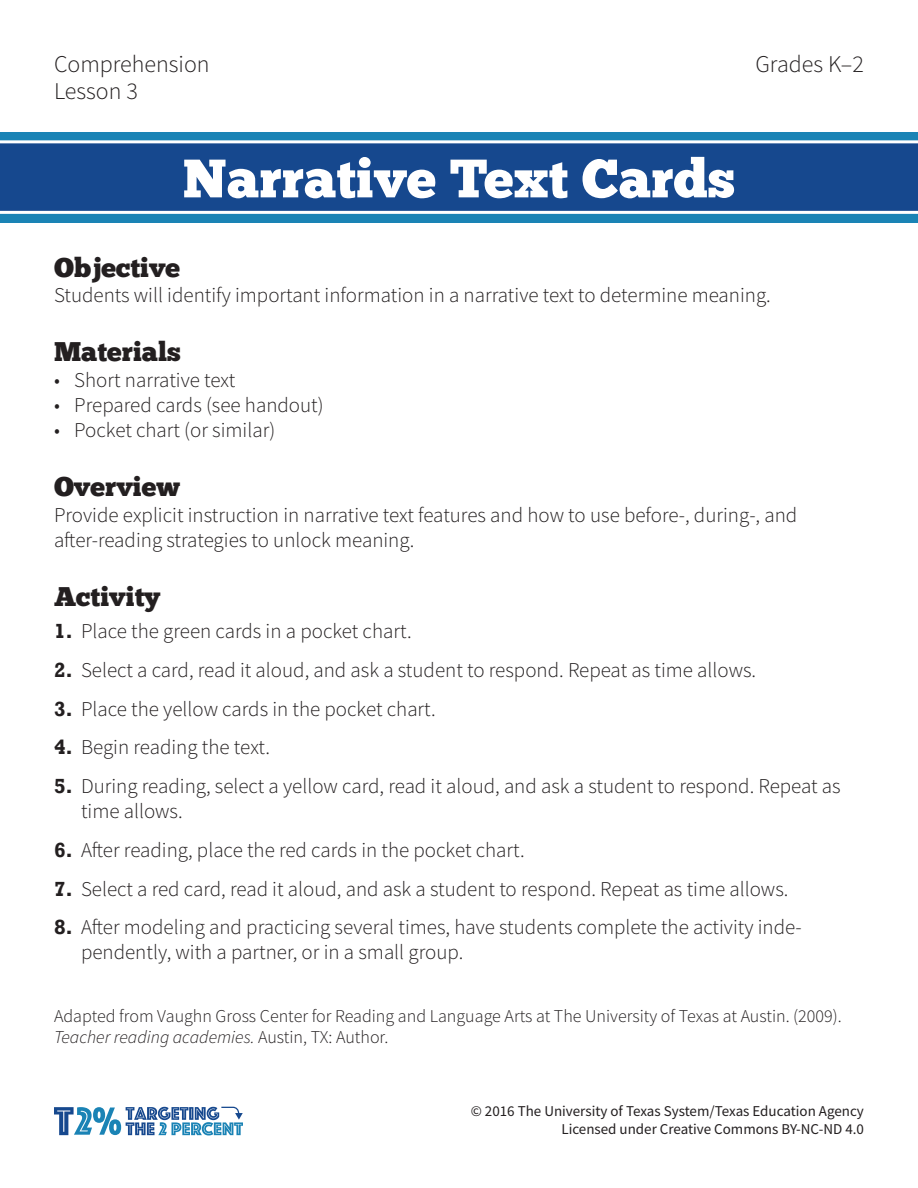
<style>
.page{position:relative;width:918px;height:1188px;background:#fff}
.page>*{position:absolute;margin:0;border:0;box-sizing:border-box;transform-origin:0 0}
.t1{font:54px "Chunk Five";color:#fff}
.t2{font:27px "Chunk Five";color:#231f20}
.t3{font:300 24px "Source Sans Pro";color:#231f20}
.t4{font:300 21px/25.2px "Source Sans Pro";color:#231f20}
.Reference{font:300 18px/21.6px "Source Sans Pro";color:#231f20}
.t5{font:15px/18px "Source Sans Pro";color:#231f20;text-align:right}
.s1{font-family:"Rockwell";font-weight:700}
.s2{font-style:italic}
</style>
<div class="page">
<svg style="left:54px;top:1106px;width:189px;height:29px"></svg>
<div style="left:0;top:132px;width:918px;height:90px;background:#1a83b5"></div>
<svg style="left:0;top:140px;width:918px;height:74px;background:#285797"></svg>
<p class="t3" style="left:54px;top:49px;width:157px">Comprehension</p>
<p class="t3" style="left:755px;top:49px;width:110px">Grades K–2</p>
<p class="t3" style="left:54px;top:76px;width:85px">Lesson 3</p>
<p class="t1" style="left:183px;top:153px;width:554px">Narrative Text Cards</p>
<p class="t2" style="left:54px;top:255px;width:128px">Objective</p>
<p class="t4" style="left:54px;top:282px;width:718px">Students will identify important information in a narrative text to determine meaning.</p>
<h1 class="t2" style="left:54px;top:339px;width:128px">Materials</h1>
<p class="t4" style="left:54px;top:367px;width:183px">• Short narrative text</p>
<p class="t4" style="left:54px;top:392px;width:271px">• Prepared cards (see handout)</p>
<p class="t4" style="left:54px;top:417px;width:223px">• Pocket chart (or similar)</p>
<h1 class="t2" style="left:54px;top:474px;width:127px">Overview</h1>
<p class="t4" style="left:54px;top:502px;width:745px">Provide explicit instruction in narrative text features and how to use before-, during-, and after-reading strategies to unlock meaning.</p>
<h1 class="t2" style="left:54px;top:584px;width:108px">Activity</h1>
<p class="t4" style="left:54px;top:619px;width:359px"><span class="s1">1.</span> Place the green cards in a pocket chart.</p>
<p class="t4" style="left:54px;top:657px;width:704px"><span class="s1">2.</span> Select a card, read it aloud, and ask a student to respond. Repeat as time allows.</p>
<p class="t4" style="left:54px;top:696px;width:383px"><span class="s1">3.</span> Place the yellow cards in the pocket chart.</p>
<p class="t4" style="left:54px;top:735px;width:217px"><span class="s1">4.</span> Begin reading the text.</p>
<p class="t4" style="left:81px;top:773px;width:761px;text-indent:-27px"><span class="s1">5.</span> During reading, select a yellow card, read it aloud, and ask a student to respond. Repeat as time allows.</p>
<p class="t4" style="left:54px;top:837px;width:472px"><span class="s1">6.</span> After reading, place the red cards in the pocket chart.</p>
<p class="t4" style="left:54px;top:876px;width:736px"><span class="s1">7.</span> Select a red card, read it aloud, and ask a student to respond. Repeat as time allows.</p>
<p class="t4" style="left:81px;top:915px;width:722px;text-indent:-27px"><span class="s1">8.</span> After modeling and practicing several times, have students complete the activity inde&shy;pendently, with a partner, or in a small group.</p>
<p class="Reference" style="left:54px;top:1005px;width:789px">Adapted from Vaughn Gross Center for Reading and Language Arts at The University of Texas at Austin. (2009).<br><span class="s2">Teacher reading academies.</span> Austin, TX: Author.</p>
<p class="t5" style="left:471px;top:1102px;width:395px">© 2016 The University of Texas System/Texas Education Agency<br>Licensed under Creative Commons BY-NC-ND 4.0</p>
</div>
